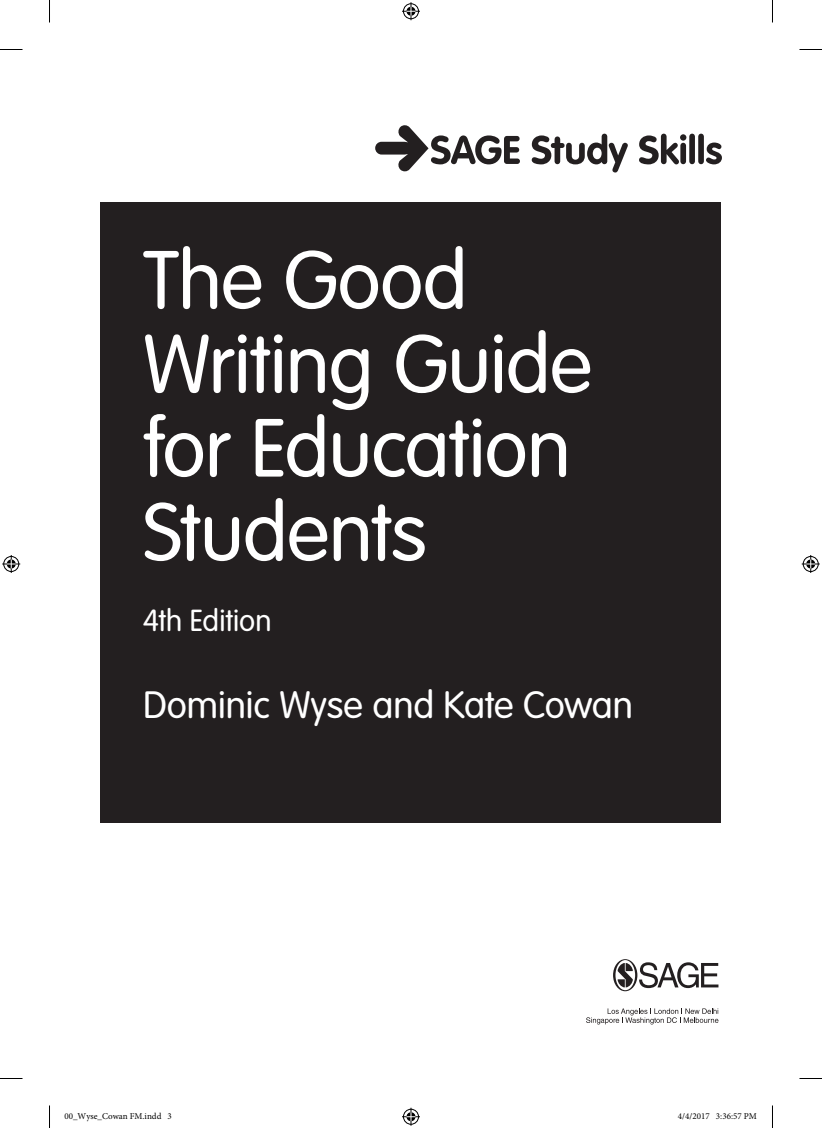
<style>
.page{position:relative;width:822px;height:1128px;background:#fff}
.page>*{position:absolute;margin:0;border:0;box-sizing:border-box;transform-origin:0 0}
.t1{font:300 81px/84px "VAG Rounded";letter-spacing:-.01em;color:#fff}
.t2{font:300 37.5px "VAG Rounded";letter-spacing:-.005em;color:#fff}
.t3{font:300 30px "VAG Rounded";color:#fff}
.t4{font:9px "Minion Pro";color:#000}
</style>
<div class="page">
<svg style="left:375px;top:125px;width:347px;height:48px"></svg>
<div style="left:101px;top:203px;width:620px;height:620px;background:#231f20"></div>
<svg style="left:613px;top:959px;width:105px;height:32px"></svg>
<svg style="left:586px;top:1008px;width:132px;height:16px"></svg>
<svg style="left:0;top:49px;width:22px;height:1px"></svg>
<svg style="left:799px;top:49px;width:23px;height:1px"></svg>
<svg style="left:0;top:1078px;width:22px;height:1px"></svg>
<svg style="left:799px;top:1078px;width:23px;height:1px"></svg>
<svg style="left:49px;top:0;width:1px;height:22px"></svg>
<svg style="left:49px;top:1105px;width:1px;height:23px"></svg>
<svg style="left:772px;top:0;width:1px;height:22px"></svg>
<svg style="left:772px;top:1105px;width:1px;height:23px"></svg>
<svg style="left:402px;top:2px;width:18px;height:18px"></svg>
<svg style="left:402px;top:1108px;width:18px;height:18px"></svg>
<svg style="left:2px;top:555px;width:18px;height:18px"></svg>
<svg style="left:802px;top:555px;width:18px;height:18px"></svg>
<p class="t1" style="left:143px;top:238px;width:451px">The Good<br>Writing Guide for Education<br>Students</p>
<p class="t3" style="left:143px;top:603px;width:130px">4th Edition</p>
<p class="t2" style="left:143px;top:684px;width:491px">Dominic Wyse and Kate Cowan</p>
<p class="t4" style="left:64px;top:1110px;width:109px">00_Wyse_Cowan FM.indd 3</p>
<p class="t4" style="left:678px;top:1110px;width:80px">4/4/2017 3:36:57 PM</p>
</div>
